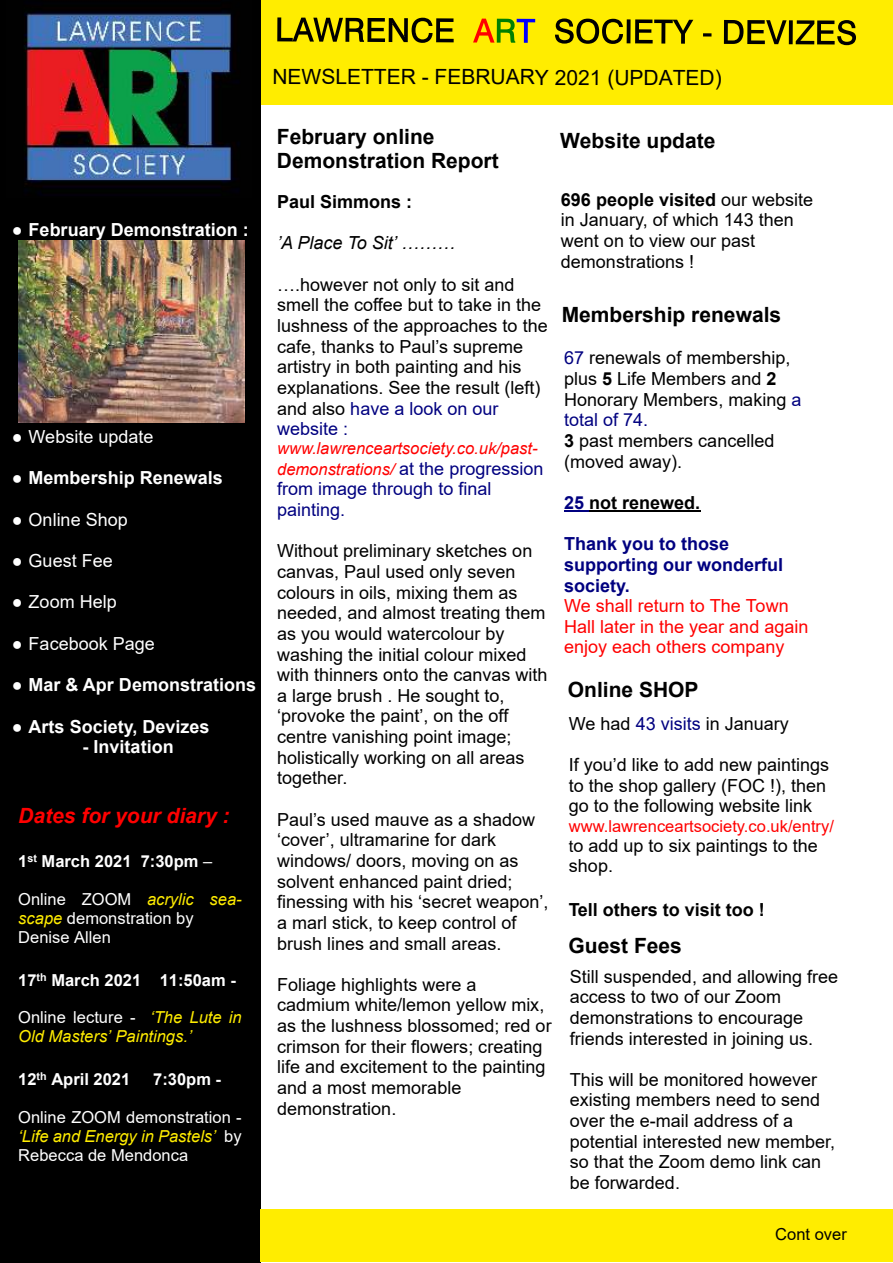
<style>
.page{position:relative;width:893px;height:1263px;background:#fff}
.page>*{position:absolute;margin:0;border:0;box-sizing:border-box;transform-origin:0 0}
.t1{font:700 21px/24.2px "Arial";color:#000}
.t2{font:21px "Arial";letter-spacing:-.005em;color:#000}
.t3{font:italic 700 21px "Arial";color:#f00}
.t4{font:18px/20.7px "Arial";color:#000}
.t5{font:700 18px "Arial";color:#fff}
.t6{font:18px/20.7px "Arial";color:#f00}
.t7{font:18px/20.7px "Arial";color:#000080}
.t8{font:18px "Arial";color:#fff}
.t9{font:700 18px "Arial";color:#000}
.t10{font:700 18px/20.7px "Arial";color:#000080}
.t11{font:italic 18px "Arial";color:#000}
.t12{font:16.5px/18.9px "Arial";color:#fff}
.t13{font:700 16.5px "Arial";color:#fff}
.t14{font:italic 16.5px/18.9px "Arial";color:#ffed00}
.t15{font:16.5px "Arial";color:#f00}
.t16{font:italic 16.5px "Arial";color:#f00}
.t17{font:16.5px "Arial";color:#000}
.s1{font-family:"Times New Roman"}
.s2{font-weight:400}
.s3{font-style:italic;color:#ffed00}
.s4{font-style:normal;color:#fff}
.s5{color:#000080}
.s6{font-style:italic;font-size:16.5px;color:#f00}
.s7{font-weight:700}
.s8{font-size:16.5px}
</style>
<div class="page">
<div style="left:260px;top:0;width:633px;height:104px;background:#ffed00"></div>
<div style="left:0;top:0;width:260px;height:1263px;background:#000"></div>
<img style="left:24px;top:11px;width:215px;height:184px">
<svg style="left:277px;top:17px;width:579px;height:29px"></svg>
<div style="left:260px;top:1209px;width:633px;height:52px;background:#ffed00"></div>
<hr style="left:564px;top:510px;width:25px;height:2px;background:#000080">
<hr style="left:589px;top:510px;width:111px;height:2px;background:#000">
<img style="left:18px;top:240px;width:227px;height:182px">
<p class="t5" style="left:12px;top:223px;width:238px"><span class="s1">●</span> February Demonstration :</p>
<p class="t8" style="left:12px;top:430px;width:143px"><span class="s1">●</span> Website update</p>
<p class="t5" style="left:12px;top:471px;width:213px"><span class="s1">●</span> Membership Renewals</p>
<p class="t8" style="left:12px;top:512px;width:118px"><span class="s1">●</span> Online Shop</p>
<p class="t8" style="left:12px;top:554px;width:102px"><span class="s1">●</span> Guest Fee</p>
<p class="t8" style="left:12px;top:595px;width:106px"><span class="s1">●</span> Zoom Help</p>
<p class="t8" style="left:12px;top:637px;width:145px"><span class="s1">●</span> Facebook Page</p>
<p class="t5" style="left:12px;top:678px;width:246px"><span class="s1">●</span> Mar &amp; Apr Demonstrations</p>
<p class="t5" style="left:12px;top:719px;width:199px"><span class="s1">●</span> Arts Society, Devizes</p>
<p class="t5" style="left:83px;top:740px;width:93px">- Invitation</p>
<p class="t3" style="left:18px;top:808px;width:213px">Dates for your diary :</p>
<p class="t13" style="left:18px;top:855px;width:196px">1<sup>st</sup> March 2021 7:30pm <span class="s2">–</span></p>
<p class="t12" style="left:18px;top:891px;width:225px">Online ZOOM <span class="s3">acrylic sea&shy;scape</span> demonstration by<br>Denise Allen</p>
<p class="t13" style="left:18px;top:974px;width:219px">17<sup>th</sup> March 2021 11:50am -</p>
<p class="t14" style="left:18px;top:1010px;width:225px"><span class="s4">Online lecture -</span> ‘The Lute in<br>Old Masters’ Paintings.’</p>
<p class="t13" style="left:18px;top:1073px;width:114px">12<sup>th</sup> April 2021</p>
<p class="t13" style="left:153px;top:1073px;width:69px">7:30pm -</p>
<p class="t12" style="left:18px;top:1109px;width:225px;text-align:justify">Online ZOOM demonstration - <span class="s3">‘Life and Energy in Pastels’</span> by Rebecca de Mendonca</p>
<p class="t2" style="left:272px;top:69px;width:451px">NEWSLETTER - FEBRUARY 2021 (UPDATED)</p>
<p class="t1" style="left:277px;top:127px;width:223px">February online<br>Demonstration Report</p>
<p class="t9" style="left:277px;top:195px;width:136px">Paul Simmons :</p>
<p class="t11" style="left:277px;top:236px;width:179px">’A Place To Sit’ ………</p>
<p class="t4" style="left:277px;top:276px;width:272px">….however not only to sit and smell the coffee but to take in the lushness of the approaches to the cafe, thanks to Paul’s supreme artistry in both painting and his explanations. See the result (left) and also <span class="s5">have a look on our website :</span></p>
<p class="t16" style="left:277px;top:442px;width:262px">www.lawrenceartsociety.co.uk/past-</p>
<p class="t7" style="left:277px;top:460px;width:268px"><span class="s6">demonstrations/</span> at the progression from image through to final painting.</p>
<p class="t4" style="left:277px;top:542px;width:272px">Without preliminary sketches on canvas, Paul used only seven colours in oils, mixing them as needed, and almost treating them as you would watercolour by washing the initial colour mixed with thinners onto the canvas with a large brush . He sought to, ‘provoke the paint’, on the off centre vanishing point image; holistically working on all areas together.</p>
<p class="t4" style="left:277px;top:811px;width:273px">Paul’s used mauve as a shadow ‘cover’, ultramarine for dark windows/ doors, moving on as solvent enhanced paint dried; finessing with his ‘secret weapon’, a marl stick, to keep control of brush lines and small areas.</p>
<p class="t4" style="left:277px;top:976px;width:276px">Foliage highlights were a cadmium white/lemon yellow mix, as the lushness blossomed; red or crimson for their flowers; creating life and excitement to the painting and a most memorable demonstration.</p>
<p class="t1" style="left:560px;top:131px;width:157px">Website update</p>
<p class="t4" style="left:561px;top:191px;width:254px"><span class="s7">696 people visited</span> our website in January, of which 143 then went on to view our past demonstrations !</p>
<p class="t1" style="left:562px;top:305px;width:221px">Membership renewals</p>
<p class="t4" style="left:564px;top:349px;width:239px"><span class="s5">67</span> renewals of membership, plus <span class="s7">5</span> Life Members and <span class="s7">2<br></span>Honorary Members, making <span class="s5">a total of 74.<br></span><span class="s7">3</span> past members cancelled (moved away).</p>
<p class="t9" style="left:564px;top:496px;width:138px"><span class="s5">25</span> not renewed.</p>
<p class="t10" style="left:564px;top:535px;width:220px">Thank you to those supporting our wonderful society.</p>
<p class="t6" style="left:564px;top:597px;width:246px">We shall return to The Town<br>Hall later in the year and again enjoy each others company</p>
<p class="t1" style="left:568px;top:680px;width:132px">Online SHOP</p>
<p class="t4" style="left:569px;top:715px;width:222px">We had <span class="s5">43 visits</span> in January</p>
<p class="t4" style="left:569px;top:756px;width:262px">If you’d like to add new paintings to the shop gallery (FOC !), then go to the following website link</p>
<p class="t15" style="left:569px;top:819px;width:267px">www.lawrenceartsociety.co.uk/entry/</p>
<p class="t4" style="left:569px;top:837px;width:250px"><span class="s8">t</span>o add up to six paintings to the shop.</p>
<p class="t9" style="left:569px;top:902px;width:198px">Tell others to visit too !</p>
<p class="t1" style="left:569px;top:935px;width:115px">Guest Fees</p>
<p class="t4" style="left:570px;top:967px;width:270px">Still suspended, and allowing free access to two of our Zoom demonstrations to encourage friends interested in joining us.</p>
<p class="t4" style="left:570px;top:1071px;width:267px">This will be monitored however existing members need to send over the e-mail address of a potential interested new member, so that the Zoom demo link can be forwarded.</p>
<p class="t17" style="left:775px;top:1228px;width:73px">Cont over</p>
</div>
